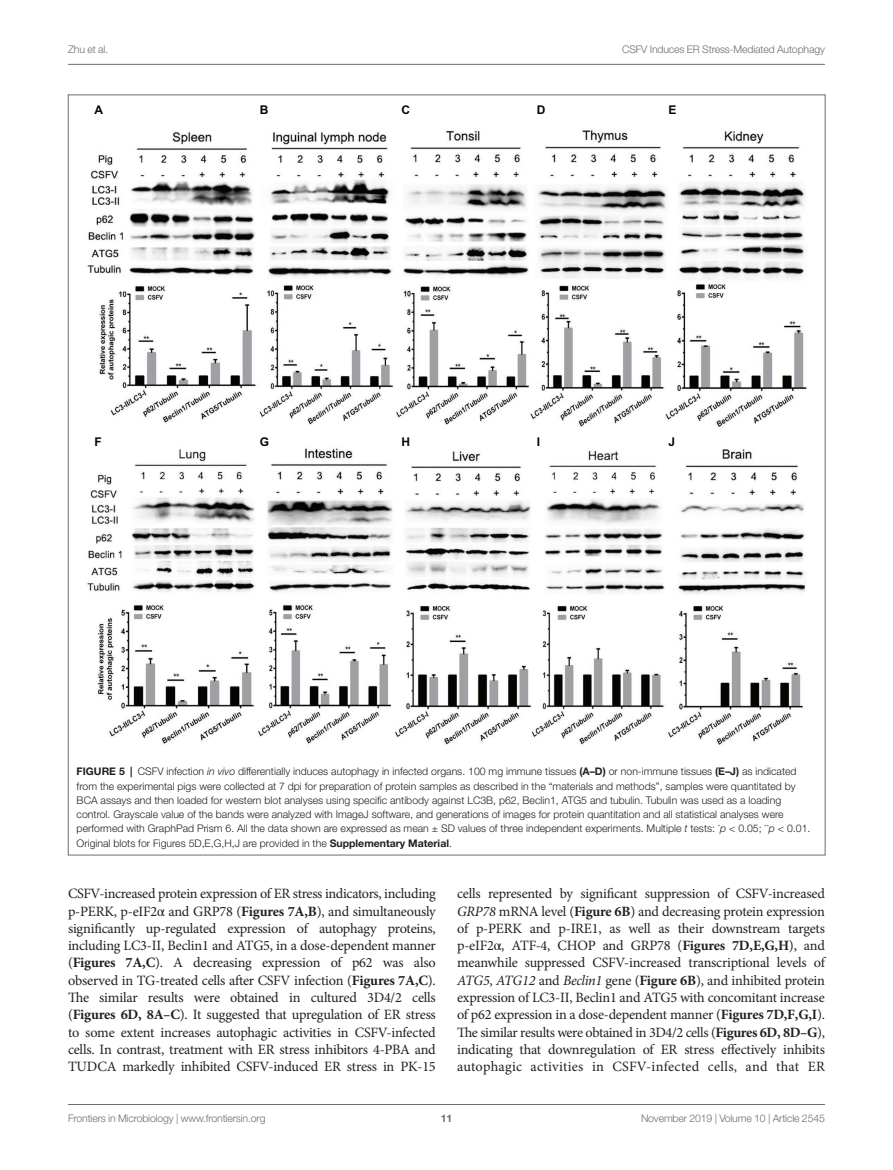
<style>
.page{position:relative;width:893px;height:1170px;background:#fff}
.page>*{position:absolute;margin:0;border:0;box-sizing:border-box;transform-origin:0 0}
.TEXT_FLUSH{font:14.25px/17.2px "Minion Pro";letter-spacing:-.005em;color:#231f20;text-align:justify}
.t1{font:700 12px "Arial";color:#040503}
.FIG_LEG{font:300 10.5px/14.2px "Helvetica Neue LT Std";color:#231f20}
.t2{font:300 10.5px "Helvetica Neue LT Std";letter-spacing:-.015em;color:#6c6d70}
.t3{font:700 10.5px "Helvetica Neue LT Std";color:#6c6d70}
.s1{font-weight:700}
.s2{font-style:italic}
.s3{font-family:"STIX General"}
</style>
<div class="page">
<hr style="left:68px;top:64px;width:757px;height:1px;background:#6c6d70">
<hr style="left:68px;top:1104px;width:757px;height:1px;background:#6c6d70">
<img style="left:87px;top:130px;width:721px;height:615px">
<p class="t2" style="left:68px;top:42px;width:42px">Zhu et al.</p>
<p class="t2" style="left:622px;top:42px;width:204px">CSFV Induces ER Stress-Mediated Autophagy</p>
<p class="t1" style="left:95px;top:101px;width:10px">A</p>
<p class="t1" style="left:260px;top:101px;width:10px">B</p>
<p class="t1" style="left:402px;top:101px;width:10px">C</p>
<p class="t1" style="left:537px;top:101px;width:10px">D</p>
<p class="t1" style="left:669px;top:101px;width:10px">E</p>
<p class="t1" style="left:95px;top:433px;width:9px">F</p>
<p class="t1" style="left:260px;top:433px;width:11px">G</p>
<p class="t1" style="left:402px;top:433px;width:10px">H</p>
<p class="t1" style="left:537px;top:433px;width:5px">I</p>
<p class="t1" style="left:669px;top:433px;width:8px">J</p>
<p class="FIG_LEG" style="left:77px;top:764px;width:735px"><span class="s1">FIGURE 5 |</span> CSFV infection <span class="s2">in vivo</span> differentially induces autophagy in infected organs. 100 mg immune tissues <span class="s1">(A–D)</span> or non-immune tissues <span class="s1">(E–J)</span> as indicated from the experimental pigs were collected at 7 dpi for preparation of protein samples as described in the “materials and methods”, samples were quantitated by BCA assays and then loaded for western blot analyses using specific antibody against LC3B, p62, Beclin1, ATG5 and tubulin. Tubulin was used as a loading control. Grayscale value of the bands were analyzed with ImageJ software, and generations of images for protein quantitation and all statistical analyses were performed with GraphPad Prism 6. All the data shown are expressed as mean ± SD values of three independent experiments. Multiple <span class="s2">t</span> tests: <sup>*</sup><span class="s2">p</span> &lt; 0.05; <sup>**</sup><span class="s2">p</span> &lt; 0.01.<br>Original blots for Figures 5D,E,G,H,J are provided in the <span class="s1">Supplementary Material</span>.</p>
<p class="TEXT_FLUSH" style="left:68px;top:885px;width:369px">CSFV-increased protein expression of ER stress indicators, including p-PERK, p-eIF2<span class="s3">α</span> and GRP78 (<span class="s1">Figures 7A,B</span>), and simultaneously significantly up-regulated expression of autophagy proteins, including LC3-II, Beclin1 and ATG5, in a dose-dependent manner (<span class="s1">Figures 7A,C</span>). A decreasing expression of p62 was also observed in TG-treated cells after CSFV infection (<span class="s1">Figures 7A,C</span>).<br>The similar results were obtained in cultured 3D4/2 cells (<span class="s1">Figures 6D, 8A–C</span>). It suggested that upregulation of ER stress to some extent increases autophagic activities in CSFV-infected cells. In contrast, treatment with ER stress inhibitors 4-PBA and TUDCA markedly inhibited CSFV-induced ER stress in PK-15</p>
<p class="TEXT_FLUSH" style="left:457px;top:885px;width:369px">cells represented by significant suppression of CSFV-increased <span class="s2">GRP78</span> mRNA level (<span class="s1">Figure 6B</span>) and decreasing protein expression of p-PERK and p-IRE1, as well as their downstream targets p-eIF2<span class="s3">α</span>, ATF-4, CHOP and GRP78 (<span class="s1">Figures 7D,E,G,H</span>), and meanwhile suppressed CSFV-increased transcriptional levels of <span class="s2">ATG5</span>, <span class="s2">ATG12</span> and <span class="s2">Beclin1</span> gene (<span class="s1">Figure 6B</span>), and inhibited protein expression of LC3-II, Beclin1 and ATG5 with concomitant increase of p62 expression in a dose-dependent manner (<span class="s1">Figures 7D,F,G,I</span>).<br>The similar results were obtained in 3D4/2 cells (<span class="s1">Figures 6D, 8D–G</span>), indicating that downregulation of ER stress effectively inhibits autophagic activities in CSFV-infected cells, and that ER</p>
<p class="t2" style="left:68px;top:1111px;width:199px">Frontiers in Microbiology | www.frontiersin.org</p>
<p class="t3" style="left:441px;top:1111px;width:13px">11</p>
<p class="t2" style="left:641px;top:1111px;width:185px">November 2019 | Volume 10 | Article 2545</p>
</div>
